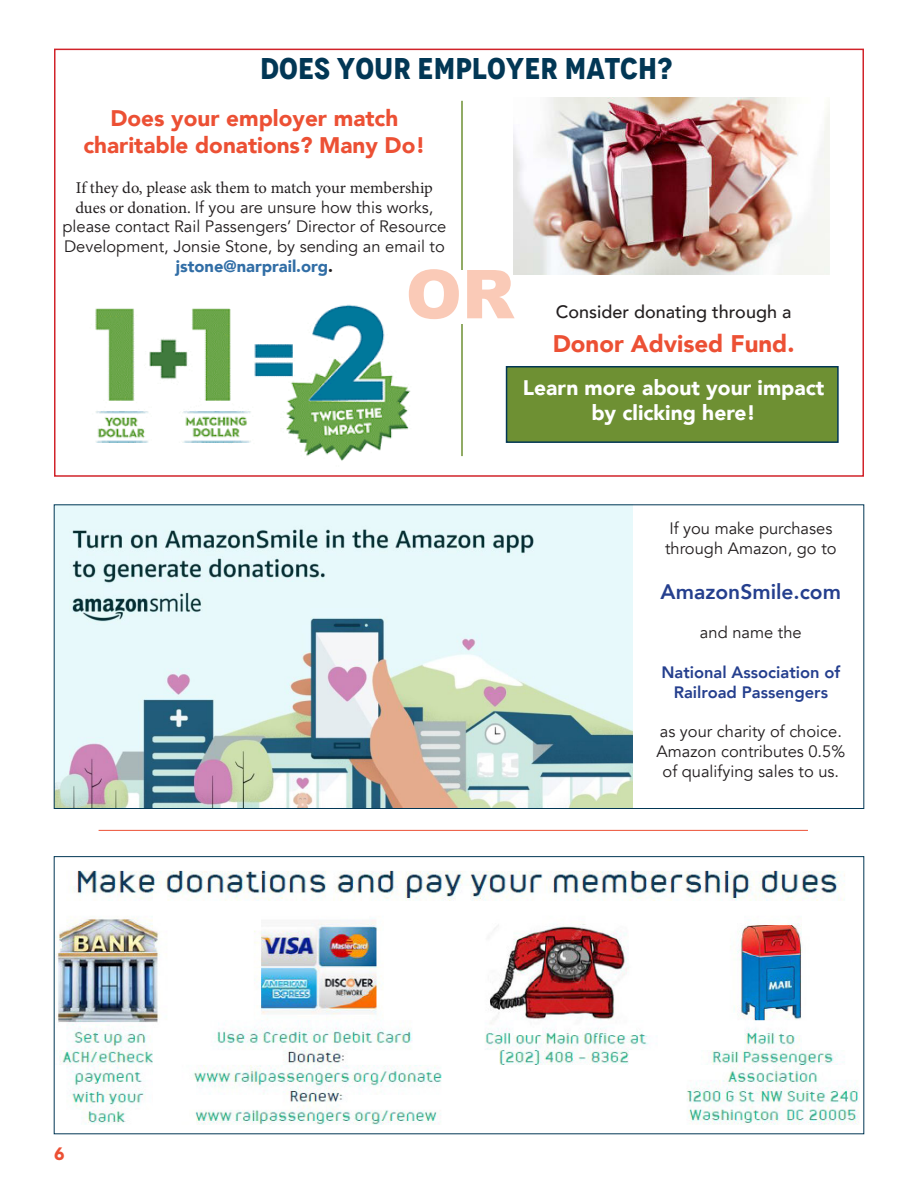
<style>
.page{position:relative;width:918px;height:1188px;background:#fff}
.page>*{position:absolute;margin:0;border:0;box-sizing:border-box;transform-origin:0 0}
.Body_Copy{font:900 67.5px "Arial";color:#facab7}
.Header_Titles{font:700 condensed 30px "Novecento";color:#023755}
.t1{font:900 24px "Avenir";color:#ec5034}
.Body_Copy-2{font:900 22.5px/27px "Avenir";color:#ec5034;text-align:center}
.t2{font:900 21px "Avenir";color:#fff}
.Body_Copy-3{font:800 21px "Avenir";color:#253f8e}
.t3{font:500 18px "Avenir";color:#231f20}
.t4{font:700 18px "Novecento";color:#ec5034}
.Body_Copy-4{font:16.5px/19.8px "Avenir";color:#231f20;text-align:center}
.Body_Copy-5{font:800 16.5px/19.8px "Avenir";color:#253f8e;text-align:center}
.s1{font-family:"Minion Pro"}
.s2{font-weight:900;color:#316ea6}
.s3{font-weight:900}
</style>
<div class="page">
<img style="left:56px;top:870px;width:804px;height:255px">
<hr style="left:99px;top:830px;width:709px;height:1px;background:#ec5034">
<img style="left:95px;top:304px;width:316px;height:157px">
<div style="left:54px;top:49px;width:810px;height:428px;border:2px solid #d1232a"></div>
<hr style="left:461px;top:101px;width:2px;height:355px;background:#6e9033">
<img style="left:56px;top:507px;width:577px;height:300px">
<div style="left:395px;top:270px;width:130px;height:54px;background:#fff"></div>
<img style="left:513px;top:98px;width:317px;height:177px">
<div style="left:506px;top:366px;width:333px;height:77px;background:#6e9033;border:2px solid #023755"></div>
<h1 class="Header_Titles" style="left:260px;top:50px;width:414px">DOES YOUR EMPLOYER MATCH?</h1>
<p class="Body_Copy-2" style="left:83px;top:104px;width:344px">Does your employer match charitable donations? Many Do!</p>
<p class="Body_Copy-4" style="left:63px;top:178px;width:385px"><span class="s1">If they do, please ask them to match your membership dues or donation.</span> If you are unsure how this works, please contact Rail Passengers’ Director of Resource Development, Jonsie Stone, by sending an email to <span class="s2">jstone@narprail.org</span><span class="s3">.</span></p>
<p class="Body_Copy" style="left:406px;top:245px;width:110px">OR</p>
<p class="t3" style="left:556px;top:296px;width:237px">Consider donating through a</p>
<p class="t1" style="left:553px;top:323px;width:243px">Donor Advised Fund.</p>
<p class="t2" style="left:523px;top:370px;width:303px">Learn more about your impact</p>
<p class="t2" style="left:591px;top:395px;width:166px">by clicking here!</p>
<p class="t4" style="left:54px;top:1142px;width:12px">6</p>
<p class="Body_Copy-4" style="left:665px;top:519px;width:173px;text-align:left">If you make purchases through Amazon, go to</p>
<p class="Body_Copy-3" style="left:661px;top:575px;width:182px">AmazonSmile.com</p>
<p class="Body_Copy-4" style="left:700px;top:623px;width:103px">and name the</p>
<p class="Body_Copy-5" style="left:661px;top:662px;width:181px">National Association of<br>Railroad Passengers</p>
<p class="Body_Copy-4" style="left:657px;top:722px;width:190px">as your charity of choice.<br>Amazon contributes 0.5% of qualifying sales to us.</p>
</div>
